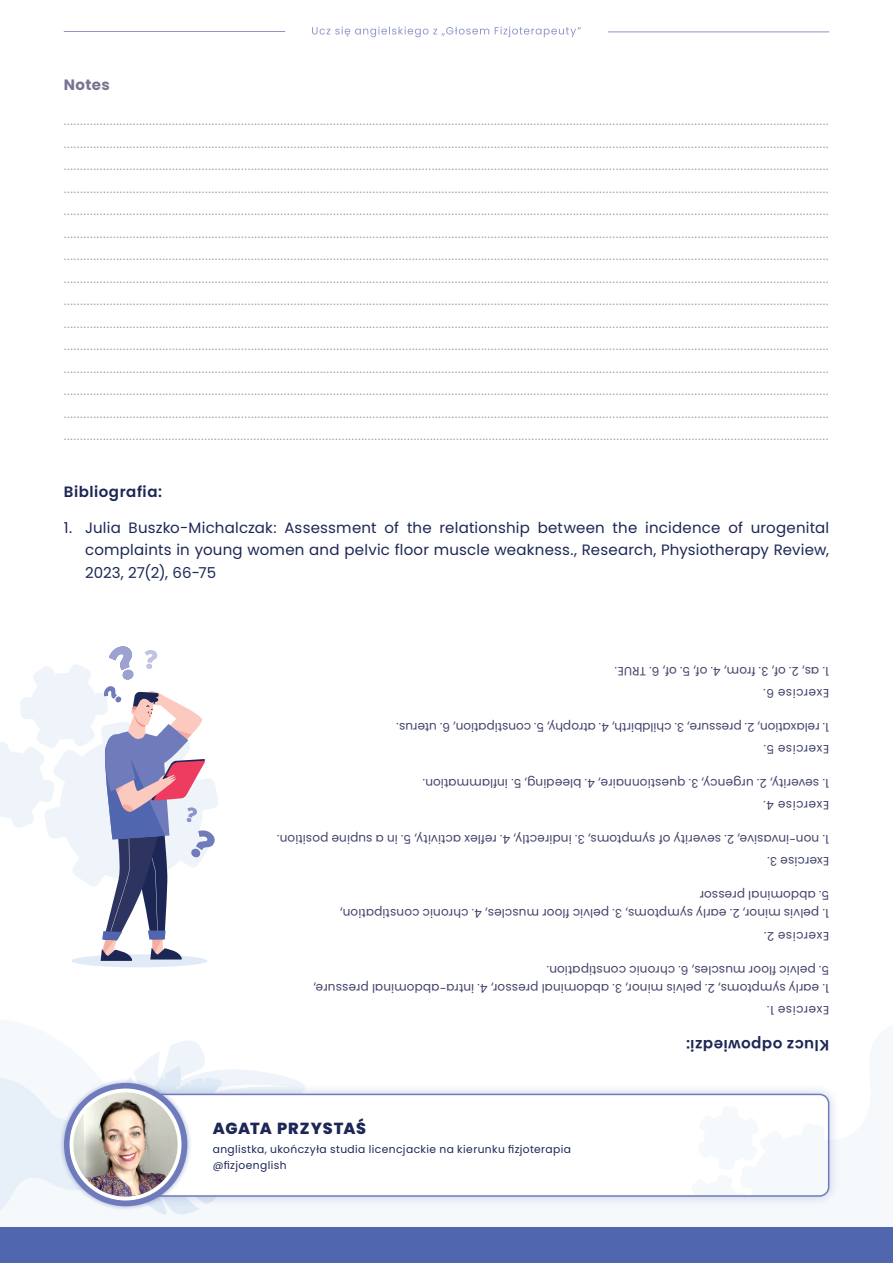
<style>
.page{position:relative;width:893px;height:1263px;background:#fff}
.page>*{position:absolute;margin:0;border:0;box-sizing:border-box;transform-origin:0 0}
.t1{font:800 16.05px "Poppins";letter-spacing:.045em;color:#1c2755}
.t2{font:300 15px/22.5px "Poppins";color:#a4a1b5;text-align:justify}
.t3{font:15px/22.5px "Poppins";letter-spacing:.01em;color:#1c2755;text-align:justify}
.t4{font:600 15px "Poppins";letter-spacing:.035em;color:#1c2755}
.t5{font:700 15px "Poppins";letter-spacing:.02em;color:#787592}
.t6{font:12px "Poppins";letter-spacing:.015em;color:#41436a}
.t7{font:12px "Poppins";letter-spacing:.04em;color:#41436a}
.t8{font:10.65px/16px "Poppins";letter-spacing:.035em;color:#1c2755}
</style>
<div class="page">
<svg style="left:0;top:665px;width:218px;height:221px;fill:#eef4fa"></svg>
<div style="left:71px;top:954px;width:136px;height:13px;background:#e0ebf7;border-radius:50%"></div>
<svg style="left:109px;top:646px;width:25px;height:34px"></svg>
<svg style="left:144px;top:650px;width:13px;height:19px"></svg>
<svg style="left:99px;top:686px;width:116px;height:275px"></svg>
<div style="left:0;top:1187px;width:893px;height:76px;background:#f6f9fc"></div>
<svg style="left:0;top:1040px;width:301px;height:175px"></svg>
<div style="left:97px;top:1083px;width:743px;height:123px;background:#5066af;opacity:.3"></div>
<div style="left:108px;top:1094px;width:721px;height:102px;background:#fff;border-radius:9px"></div>
<svg style="left:684px;top:1083px;width:156px;height:123px"></svg>
<div style="left:107px;top:1094px;width:722px;height:103px;border:2px solid #6f7bbb;border-radius:9px"></div>
<div style="left:59px;top:1078px;width:133px;height:133px;background:#5066af;opacity:.5"></div>
<div style="left:64px;top:1083px;width:123px;height:123px;background:#6f7bbb;border-radius:50%"></div>
<img style="left:72px;top:1090px;width:106px;height:108px">
<div style="left:70px;top:1088px;width:111px;height:112px;border:4px solid #fff;border-radius:50%"></div>
<div style="left:0;top:1227px;width:893px;height:36px;background:#5066af"></div>
<svg style="left:312px;top:26px;width:269px;height:11px"></svg>
<hr style="left:608px;top:32px;width:221px;height:1px;background:#8e94c9">
<hr style="left:64px;top:31px;width:221px;height:1px;background:#8e94c9">
<p class="t5" style="left:64px;top:76px;width:48px">Notes</p>
<p class="t2" style="left:64px;top:109px;width:766px">......................................................................................................................................................................................................................................... ......................................................................................................................................................................................................................................... ......................................................................................................................................................................................................................................... ......................................................................................................................................................................................................................................... ......................................................................................................................................................................................................................................... ......................................................................................................................................................................................................................................... ......................................................................................................................................................................................................................................... ......................................................................................................................................................................................................................................... ......................................................................................................................................................................................................................................... ......................................................................................................................................................................................................................................... ......................................................................................................................................................................................................................................... ......................................................................................................................................................................................................................................... ......................................................................................................................................................................................................................................... ......................................................................................................................................................................................................................................... ..........................................................................................................................................................................................................................................</p>
<p class="t4" style="left:64px;top:483px;width:100px">Bibliografia:</p>
<p class="t3" style="left:85px;top:516px;width:746px;text-indent:-21px">1. Julia Buszko-Michalczak: Assessment of the relationship between the incidence of urogenital complaints in young women and pelvic floor muscle weakness., Research, Physiotherapy Review, 2023, 27(2), 66-75</p>
<p class="t6" style="left:829px;top:678px;width:216px;rotate:-180deg">1. as, 2. of, 3. from, 4. of, 5. of, 6. TRUE.</p>
<p class="t7" style="left:829px;top:700px;width:67px;rotate:-180deg">Exercise 6.</p>
<p class="t6" style="left:829px;top:734px;width:434px;rotate:-180deg">1. relaxation, 2. pressure, 3. childbirth, 4. atrophy, 5. constipation, 6. uterus.</p>
<p class="t7" style="left:829px;top:756px;width:67px;rotate:-180deg">Exercise 5.</p>
<p class="t6" style="left:829px;top:790px;width:408px;rotate:-180deg">1. severity, 2. urgency, 3. questionnaire, 4. bleeding, 5. inflammation.</p>
<p class="t7" style="left:829px;top:812px;width:67px;rotate:-180deg">Exercise 4.</p>
<p class="t6" style="left:829px;top:846px;width:554px;rotate:-180deg">1. non-invasive, 2. severity of symptoms, 3. indirectly, 4. reflex activity, 5. in a supine position.</p>
<p class="t6" style="left:829px;top:868px;width:63px;rotate:-180deg">Exercise 3.</p>
<p class="t6" style="left:829px;top:902px;width:131px;rotate:-180deg">5. abdominal pressor</p>
<p class="t6" style="left:829px;top:920px;width:491px;rotate:-180deg">1. pelvis minor, 2. early symptoms, 3. pelvic floor muscles, 4. chronic constipation,</p>
<p class="t7" style="left:829px;top:943px;width:67px;rotate:-180deg">Exercise 2.</p>
<p class="t6" style="left:829px;top:977px;width:284px;rotate:-180deg">5. pelvic floor muscles, 6. chronic constipation.</p>
<p class="t6" style="left:829px;top:995px;width:517px;rotate:-180deg">1. early symptoms, 2. pelvis minor, 3. abdominal pressor, 4. intra-abdominal pressure,</p>
<p class="t7" style="left:829px;top:1017px;width:64px;rotate:-180deg">Exercise 1.</p>
<p class="t1" style="left:213px;top:1119px;width:155px">AGATA PRZYSTAŚ</p>
<p class="t8" style="left:213px;top:1141px;width:360px">anglistka, ukończyła studia licencjackie na kierunku fizjoterapia @fizjoenglish</p>
<p class="t4" style="left:829px;top:1053px;width:145px;rotate:-180deg">Klucz odpowiedzi:</p>
</div>
